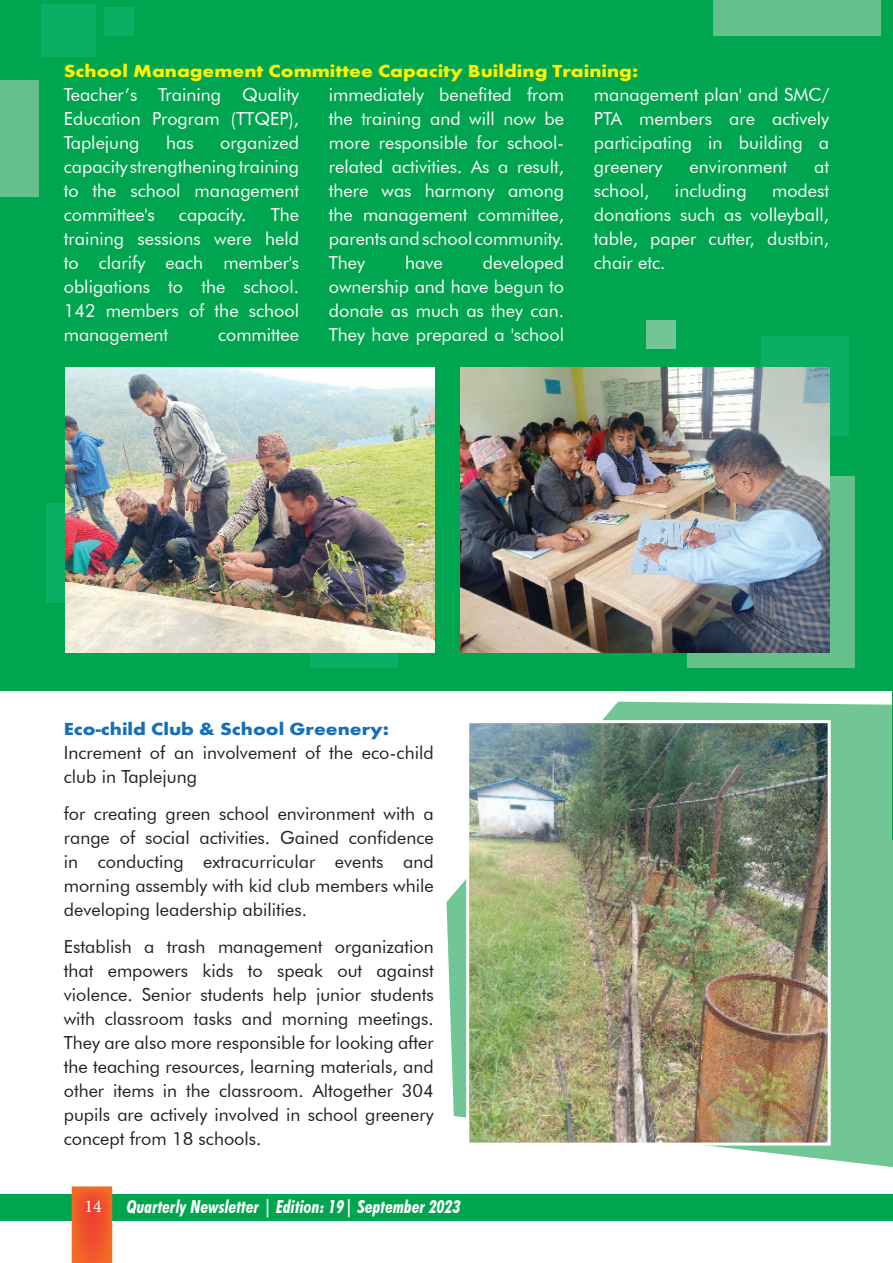
<style>
.page{position:relative;width:893px;height:1263px;background:#fff}
.page>*{position:absolute;margin:0;border:0;box-sizing:border-box;transform-origin:0 0}
.t1{font:18px/24px "Futura BT";color:#fff;text-align:justify}
.t2{font:18px/24px "Futura BT";color:#231f20;text-align:justify}
.t3{font:700 18px "Futura";color:#fff101;scale:1.15 1}
.t4{font:italic 700 condensed 18px "Futura BT";color:#fff}
.t5{font:700 18px "Futura";color:#156fb6;scale:1.15 1}
.t6{font:18px "Minion Pro";color:#fff}
</style>
<div class="page">
<div style="left:0;top:1194px;width:893px;height:26px;background:#00a54f"></div>
<svg style="left:72px;top:1186px;width:40px;height:77px"></svg>
<svg style="left:446px;top:702px;width:447px;height:465px;fill:#72c594"></svg>
<div style="left:0;top:0;width:893px;height:691px;background:#00a54f"></div>
<div style="left:41px;top:4px;width:54px;height:53px;background:#0bae62"></div>
<div style="left:105px;top:7px;width:29px;height:29px;background:#0bae62"></div>
<div style="left:646px;top:320px;width:30px;height:29px;background:#72c594"></div>
<hr style="left:892px;top:431px;width:1px;height:408px;background:#00a54f">
<img style="left:470px;top:724px;width:357px;height:417px">
<div style="left:466px;top:720px;width:365px;height:425px;border:3px solid #fff"></div>
<div style="left:687px;top:476px;width:168px;height:192px;background:#65c18b"></div>
<div style="left:713px;top:0;width:168px;height:35px;background:#65c18b"></div>
<div style="left:0;top:81px;width:38px;height:116px;background:#65c18b"></div>
<div style="left:761px;top:336px;width:87px;height:99px;background:#0bae62"></div>
<div style="left:310px;top:568px;width:88px;height:100px;background:#0bae62"></div>
<div style="left:47px;top:503px;width:87px;height:99px;background:#0bae62"></div>
<img style="left:66px;top:368px;width:369px;height:285px">
<img style="left:460px;top:368px;width:369px;height:285px">
<p class="t3" style="left:64px;top:60px;width:501px">School Management Committee Capacity Building Training:</p>
<p class="t1" style="left:64px;top:83px;width:237px">Teacher’s Training Quality Education Program (TTQEP), Taplejung</p>
<p class="t1" style="left:329px;top:83px;width:237px">immediately benefited from the training and will now be more responsible for school&shy;related activities. As a result, there was harmony among the management committee, parents and school community.<br>They</p>
<p class="t1" style="left:594px;top:83px;width:237px">management plan' and SMC/ PTA members are actively participating in building a greenery</p>
<p class="t1" style="left:64px;top:131px;width:237px;text-indent:157px">organized capacity strengthening training to the school management committee's</p>
<p class="t1" style="left:166px;top:131px;width:29px">has</p>
<p class="t1" style="left:690px;top:154px;width:99px">environment</p>
<p class="t1" style="left:814px;top:154px;width:16px">at</p>
<p class="t1" style="left:594px;top:178px;width:237px;text-indent:178px">modest donations such as volleyball, table, paper cutter, dustbin, chair etc.</p>
<p class="t1" style="left:594px;top:178px;width:57px">school,</p>
<p class="t1" style="left:675px;top:178px;width:73px">including</p>
<p class="t1" style="left:64px;top:203px;width:237px;text-indent:207px">The training sessions were held to clarify each member's obligations to the school.<br>142 members of the school management</p>
<p class="t1" style="left:179px;top:203px;width:69px">capacity.</p>
<p class="t1" style="left:329px;top:251px;width:237px;text-indent:154px">developed ownership and have begun to donate as much as they can.<br>They have prepared a 'school</p>
<p class="t1" style="left:405px;top:251px;width:39px">have</p>
<p class="t1" style="left:218px;top:323px;width:83px">committee</p>
<p class="t5" style="left:64px;top:718px;width:284px">Eco-child Club &amp; School Greenery:</p>
<p class="t2" style="left:64px;top:740px;width:371px">Increment of an involvement of the eco-child club in Taplejung</p>
<p class="t2" style="left:64px;top:801px;width:371px">for creating green school environment with a range of social activities. Gained confidence in conducting extracurricular events and morning assembly with kid club members while developing leadership abilities.</p>
<p class="t2" style="left:64px;top:934px;width:371px">Establish a trash management organization that empowers kids to speak out against violence. Senior students help junior students with classroom tasks and morning meetings.<br>They are also more responsible for looking after the teaching resources, learning materials, and other items in the classroom. Altogether 304 pupils are actively involved in school greenery concept from 18 schools.</p>
<p class="t6" style="left:85px;top:1196px;width:19px">14</p>
<p class="t4" style="left:127px;top:1195px;width:335px">Quarterly Newsletter | Edition: 19| September 2023</p>
</div>
